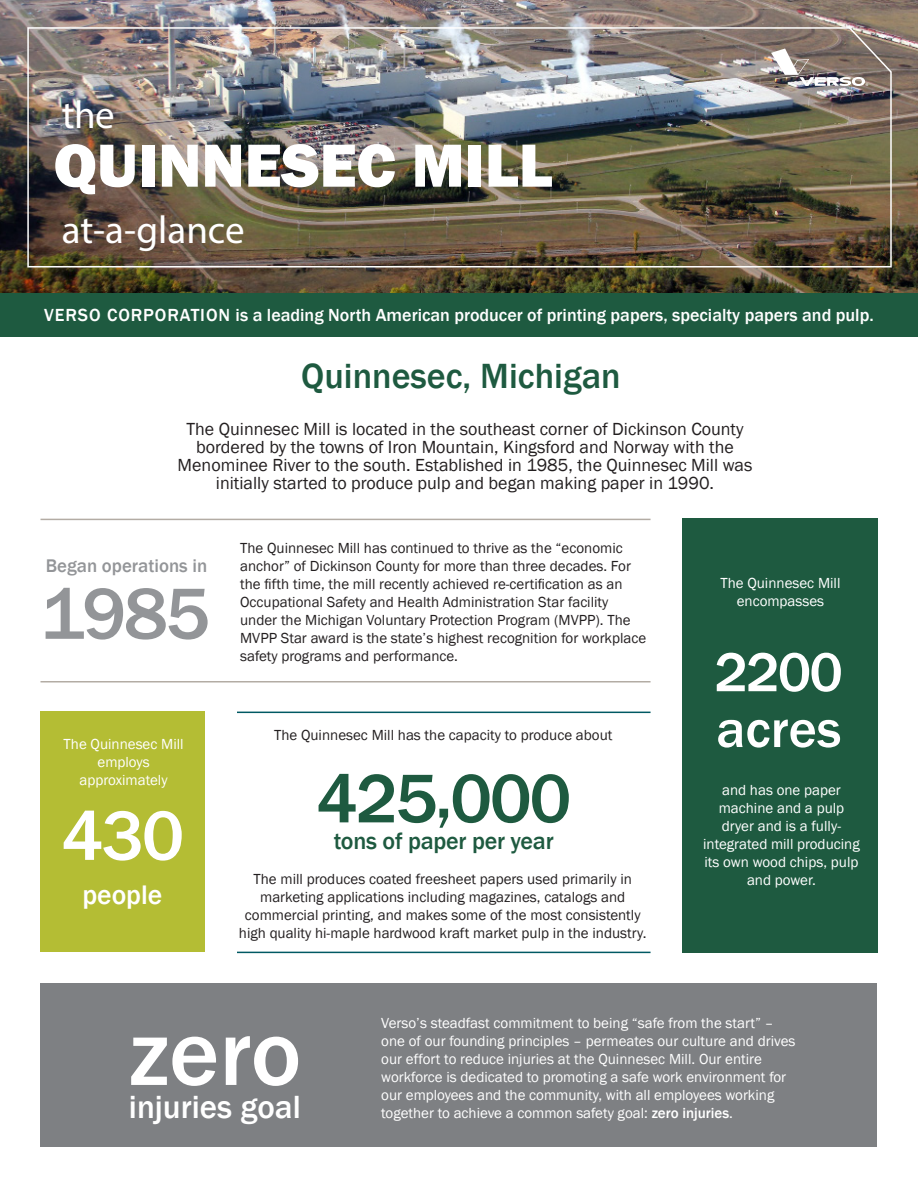
<style>
.page{position:relative;width:918px;height:1188px;background:#fff}
.page>*{position:absolute;margin:0;border:0;box-sizing:border-box;transform-origin:0 0}
.t1{font:500 96px "Franklin Gothic";color:#fff}
.t2{font:500 75px "Franklin Gothic";color:#939598}
.t3{font:500 72.45px "Franklin Gothic";color:#fff}
.t4{font:500 71.25px "Franklin Gothic";letter-spacing:-.03em;color:#1e5a40}
.t5{font:800 63px "Franklin Gothic";color:#fff}
.t6{font:500 57px "Franklin Gothic";color:#fff}
.t7{font:500 54px "Franklin Gothic";color:#fff}
.t8{font:39px "Myriad Pro";color:#fff}
.t9{font:500 36px "Franklin Gothic";color:#1e5a40}
.t10{font:500 33px "Franklin Gothic";color:#fff}
.t11{font:500 27.6px "Franklin Gothic";color:#fff}
.t12{font:500 24px "Franklin Gothic";letter-spacing:-.01em;color:#1e5a40}
.t13{font:500 18.9px "Franklin Gothic";color:#939598}
.t14{font:18px/18px "Franklin Gothic";color:#231f20;text-align:center}
.t15{font:500 18px "Franklin Gothic";color:#fff}
.t16{font:15px/18px "Franklin Gothic";color:#231f20}
.t17{font:15px/18px "Franklin Gothic";color:#fff;text-align:center}
.s1{font-weight:500}
</style>
<div class="page">
<img style="left:0;top:0;width:918px;height:293px">
<hr style="left:41px;top:519px;width:610px;height:1px;background:#b3aca4">
<img style="left:27px;top:26px;width:865px;height:242px">
<img style="left:771px;top:48px;width:97px;height:38px">
<div style="left:0;top:293px;width:918px;height:43px;background:#1e5a40"></div>
<div style="left:40px;top:984px;width:838px;height:163px;background:#7e8083"></div>
<div style="left:40px;top:712px;width:165px;height:240px;background:#b4bd34"></div>
<hr style="left:237px;top:712px;width:414px;height:1px;background:#005963">
<div style="left:682px;top:519px;width:196px;height:434px;background:#1e5a40"></div>
<hr style="left:40px;top:681px;width:611px;height:1px;background:#b3aca4">
<hr style="left:237px;top:952px;width:414px;height:1px;background:#005963">
<p class="t8" style="left:62px;top:91px;width:54px">the</p>
<p class="t5" style="left:54px;top:125px;width:501px">QUINNESEC MILL</p>
<p class="t8" style="left:62px;top:205px;width:184px">at-a-glance</p>
<p class="t15" style="left:44px;top:304px;width:831px">VERSO CORPORATION is a leading North American producer of printing papers, specialty papers and pulp.</p>
<p class="t9" style="left:301px;top:353px;width:321px">Quinnesec, Michigan</p>
<p class="t14" style="left:178px;top:420px;width:576px">The Quinnesec Mill is located in the southeast corner of Dickinson County bordered by the towns of Iron Mountain, Kingsford and Norway with the Menominee River to the south. Established in 1985, the Quinnesec Mill was initially started to produce pulp and began making paper in 1990.</p>
<p class="t13" style="left:46px;top:554px;width:163px">Began operations in</p>
<p class="t2" style="left:40px;top:567px;width:171px">1985</p>
<p class="t17" style="left:64px;top:735px;width:122px">The Quinnesec Mill</p>
<p class="t17" style="left:80px;top:753px;width:90px">employs approximately</p>
<p class="t3" style="left:61px;top:791px;width:125px">430</p>
<p class="t11" style="left:82px;top:878px;width:82px">people</p>
<p class="t16" style="left:240px;top:540px;width:408px">The Quinnesec Mill has continued to thrive as the “economic anchor” of Dickinson County for more than three decades. For the fifth time, the mill recently achieved re-certification as an Occupational Safety and Health Administration Star facility under the Michigan Voluntary Protection Program (MVPP). The MVPP Star award is the state’s highest recognition for workplace safety programs and performance.</p>
<p class="t16" style="left:274px;top:726px;width:340px">The Quinnesec Mill has the capacity to produce about</p>
<p class="t4" style="left:316px;top:755px;width:257px">425,000</p>
<p class="t12" style="left:334px;top:826px;width:221px">tons of paper per year</p>
<p class="t16" style="left:239px;top:870px;width:409px;text-align:center">The mill produces coated freesheet papers used primarily in marketing applications including magazines, catalogs and commercial printing, and makes some of the most consistently high quality hi-maple hardwood kraft market pulp in the industry.</p>
<p class="t17" style="left:720px;top:574px;width:122px">The Quinnesec Mill encompasses</p>
<p class="t6" style="left:714px;top:637px;width:130px">2200</p>
<p class="t7" style="left:716px;top:696px;width:127px">acres</p>
<p class="t17" style="left:703px;top:781px;width:158px">and has one paper machine and a pulp dryer and is a fully&shy;integrated mill producing its own wood chips, pulp and power.</p>
<p class="t1" style="left:129px;top:994px;width:174px">zero</p>
<p class="t10" style="left:129px;top:1087px;width:173px">injuries goal</p>
<p class="t17" style="left:381px;top:1015px;width:416px;text-align:left">Verso’s steadfast commitment to being “safe from the start” – one of our founding principles – permeates our culture and drives our effort to reduce injuries at the Quinnesec Mill. Our entire workforce is dedicated to promoting a safe work environment for our employees and the community, with all employees working together to achieve a common safety goal: <span class="s1">zero injuries</span>.</p>
</div>
